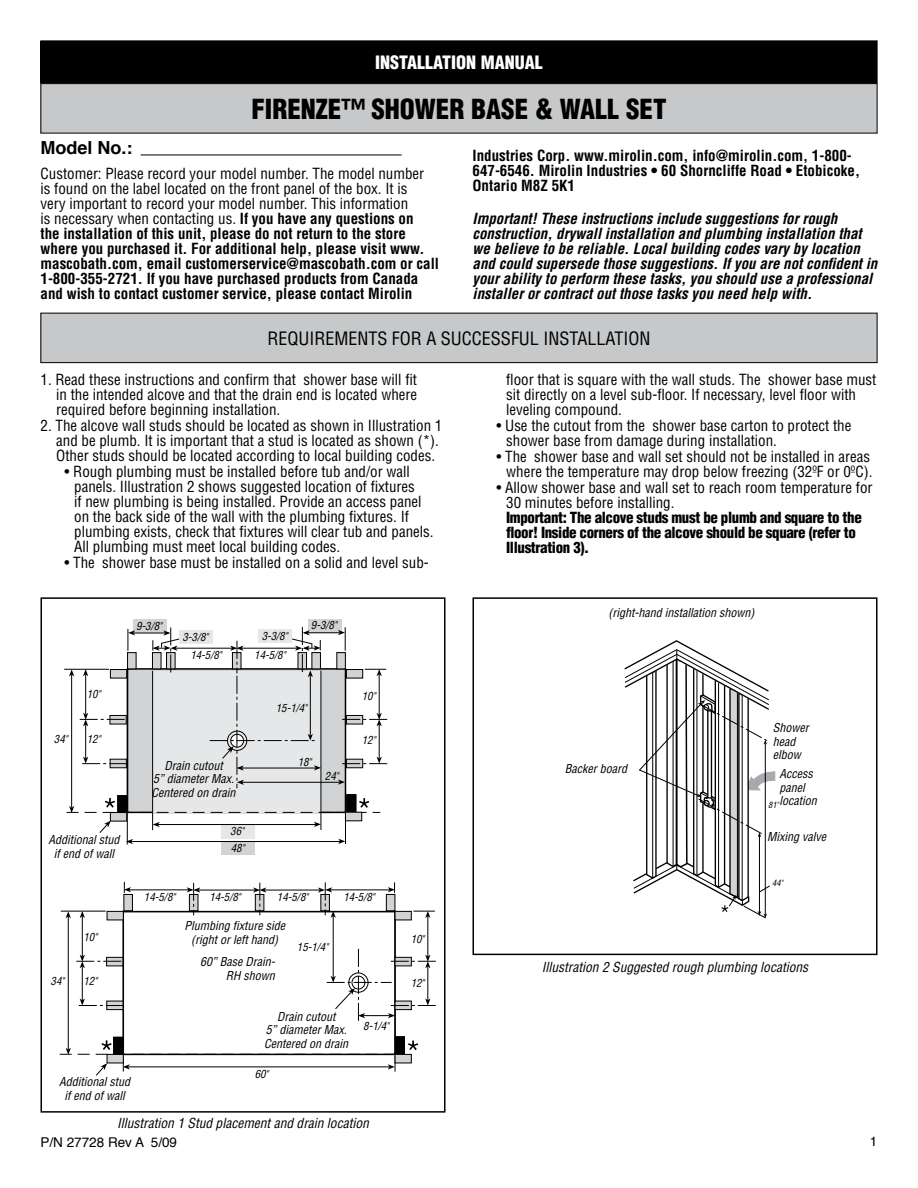
<style>
.page{position:relative;width:918px;height:1188px;background:#fff}
.page>*{position:absolute;margin:0;border:0;box-sizing:border-box;transform-origin:0 0}
.t1{font:900 condensed 27px "Helvetica";color:#000}
.t2{font:condensed 18px "Helvetica";color:#000}
.t3{font:900 condensed 18px "Helvetica";color:#fff}
.t4{font:700 18px "Helvetica";color:#000}
.t5{font:condensed 15px/15px "Helvetica";color:#000}
.t6{font:700 condensed 15px/15px "Helvetica";color:#000}
.t7{font:italic 700 condensed 15px/15px "Helvetica";color:#000}
.t8{font:900 condensed 15px/15px "Helvetica";letter-spacing:-.025em;color:#000}
.t9{font:italic condensed 13.5px "Helvetica";color:#000}
.t10{font:13.5px "Helvetica";color:#000}
.t11{font:italic condensed 12px/13.5px "Helvetica";color:#000;text-align:center}
.t12{font:italic condensed 10.95px "Helvetica";color:#000}
.t13{font:italic condensed 8.55px "Helvetica";color:#000}
.s1{font-weight:400}
</style>
<div class="page">
<svg style="left:123px;top:894px;width:273px;height:146px"></svg>
<div style="left:107px;top:911px;width:17px;height:9px;background:#d1d3d4;border:1px solid #000"></div>
<div style="left:395px;top:911px;width:17px;height:9px;background:#d1d3d4;border:1px solid #000"></div>
<div style="left:123px;top:894px;width:10px;height:17px;background:#d1d3d4;border:1px solid #000"></div>
<div style="left:386px;top:894px;width:9px;height:17px;background:#d1d3d4;border:1px solid #000"></div>
<svg style="left:66px;top:912px;width:5px;height:6px"></svg>
<hr style="left:68px;top:916px;width:1px;height:134px;background:#000">
<hr style="left:333px;top:916px;width:1px;height:62px;background:#000">
<hr style="left:199px;top:890px;width:56px;height:1px;background:#000">
<svg style="left:253px;top:883px;width:13px;height:32px"></svg>
<hr style="left:265px;top:890px;width:55px;height:1px;background:#000">
<hr style="left:61px;top:911px;width:45px;height:1px;background:#000">
<svg style="left:413px;top:911px;width:22px;height:7px"></svg>
<hr style="left:427px;top:916px;width:1px;height:40px;background:#000">
<div style="left:106px;top:1001px;width:17px;height:9px;background:#d1d3d4;border:1px solid #000"></div>
<svg style="left:80px;top:911px;width:5px;height:7px"></svg>
<hr style="left:82px;top:916px;width:1px;height:40px;background:#000">
<svg style="left:76px;top:955px;width:47px;height:13px"></svg>
<svg style="left:79px;top:999px;width:47px;height:7px"></svg>
<hr style="left:82px;top:966px;width:1px;height:34px;background:#000">
<svg style="left:318px;top:882px;width:18px;height:36px"></svg>
<svg style="left:388px;top:882px;width:7px;height:11px"></svg>
<hr style="left:327px;top:890px;width:63px;height:1px;background:#000">
<svg style="left:187px;top:883px;width:13px;height:32px"></svg>
<svg style="left:124px;top:882px;width:7px;height:11px"></svg>
<hr style="left:128px;top:889px;width:64px;height:1px;background:#000">
<div style="left:395px;top:1036px;width:10px;height:18px;background:#000;border:2px solid #000"></div>
<div style="left:113px;top:1037px;width:10px;height:18px;background:#000"></div>
<svg style="left:60px;top:1040px;width:358px;height:36px"></svg>
<svg style="left:327px;top:949px;width:109px;height:73px"></svg>
<div style="left:41px;top:313px;width:836px;height:50px;background:#c6c8ca"></div>
<div style="left:40px;top:313px;width:838px;height:50px;border:1px solid #000"></div>
<div style="left:41px;top:84px;width:836px;height:49px;background:#c6c8ca"></div>
<div style="left:40px;top:83px;width:838px;height:51px;border:1px solid #000"></div>
<div style="left:41px;top:41px;width:836px;height:42px;background:#000"></div>
<div style="left:40px;top:40px;width:838px;height:43px;border:1px solid #000"></div>
<svg style="left:624px;top:640px;width:152px;height:278px"></svg>
<div style="left:472px;top:597px;width:406px;height:358px;border:2px solid #000"></div>
<div style="left:308px;top:619px;width:34px;height:14px;background:#d1d3d4"></div>
<div style="left:133px;top:619px;width:34px;height:14px;background:#d1d3d4"></div>
<div style="left:222px;top:841px;width:33px;height:14px;background:#d1d3d4"></div>
<hr style="left:64px;top:669px;width:45px;height:1px;background:#000">
<svg style="left:67px;top:627px;width:321px;height:217px"></svg>
<div style="left:40px;top:597px;width:406px;height:516px;border:2px solid #000"></div>
<hr style="left:141px;top:155px;width:261px;height:1px;background:#000">
<p class="t3" style="left:375px;top:51px;width:169px">INSTALLATION MANUAL</p>
<h1 class="t1" style="left:251px;top:93px;width:417px">FIRENZE™ SHOWER BASE &amp; WALL SET</h1>
<p class="t4" style="left:40px;top:133px;width:93px">Model No.:</p>
<p class="t6" style="left:40px;top:166px;width:400px"><span class="s1">Customer: Please record your model number. The model number<br>is found on the label located on the front panel of the box. It is<br>very important to record your model number. This information<br>is necessary when contacting us.</span> If you have any questions on<br>the installation of this unit, please do not return to the store where you purchased it. For additional help, please visit www. mascobath.com, email customerservice@mascobath.com or call 1-800-355-2721. If you have purchased products from Canada and wish to contact customer service, please contact Mirolin</p>
<p class="t6" style="left:472px;top:148px;width:389px">Industries Corp. www.mirolin.com, info@mirolin.com, 1-800-<br>647-6546. Mirolin Industries • 60 Shorncliffe Road • Etobicoke,<br>Ontario M8Z 5K1</p>
<p class="t7" style="left:472px;top:210px;width:406px">Important! These instructions include suggestions for rough construction, drywall installation and plumbing installation that we believe to be reliable. Local building codes vary by location and could supersede those suggestions. If you are not confident in your ability to perform these tasks, you should use a professional installer or contract out those tasks you need help with.</p>
<p class="t2" style="left:267px;top:327px;width:385px">REQUIREMENTS FOR A SUCCESSFUL INSTALLATION</p>
<p class="t5" style="left:56px;top:372px;width:363px;text-align:justify;text-indent:-16px">1. Read these instructions and confirm that shower base will fit in the intended alcove and that the drain end is located where required before beginning installation.</p>
<p class="t5" style="left:56px;top:418px;width:388px;text-indent:-16px">2. The alcove wall studs should be located as shown in Illustration 1 and be plumb. It is important that a stud is located as shown (*).<br>Other studs should be located according to local building codes.</p>
<p class="t5" style="left:74px;top:464px;width:361px;text-indent:-10px">• Rough plumbing must be installed before tub and/or wall panels. Illustration 2 shows suggested location of fixtures<br>if new plumbing is being installed. Provide an access panel on the back side of the wall with the plumbing fixtures. If plumbing exists, check that fixtures will clear tub and panels.<br>All plumbing must meet local building codes.</p>
<p class="t5" style="left:64px;top:555px;width:366px">• The shower base must be installed on a solid and level sub-</p>
<p class="t12" style="left:138px;top:619px;width:25px">3-3/8</p>
<p class="t12" style="left:311px;top:619px;width:27px">9-3/8"</p>
<p class="t12" style="left:312px;top:619px;width:25px">3-3/8</p>
<p class="t12" style="left:136px;top:619px;width:27px">9-3/8"</p>
<p class="t12" style="left:184px;top:630px;width:25px">3-3/8</p>
<p class="t12" style="left:262px;top:629px;width:27px">3-3/8"</p>
<p class="t12" style="left:182px;top:630px;width:27px">3-3/8"</p>
<p class="t12" style="left:190px;top:648px;width:33px">14-5/8"</p>
<p class="t12" style="left:254px;top:648px;width:33px">14-5/8"</p>
<p class="t5" style="left:506px;top:372px;width:372px">floor that is square with the wall studs. The shower base must sit directly on a level sub-floor. If necessary, level floor with leveling compound.</p>
<p class="t5" style="left:506px;top:418px;width:347px;text-indent:-10px">• Use the cutout from the shower base carton to protect the shower base from damage during installation.</p>
<p class="t5" style="left:496px;top:449px;width:378px;text-align:right">• The shower base and wall set should not be installed in areas where the temperature may drop below freezing (32ºF or 0ºC).</p>
<p class="t5" style="left:506px;top:480px;width:368px;text-indent:-10px">• Allow shower base and wall set to reach room temperature for<br>30 minutes before installing.</p>
<p class="t8" style="left:506px;top:510px;width:357px">Important: The alcove studs must be plumb and square to the floor! Inside corners of the alcove should be square (refer to<br>Illustration 3).</p>
<p class="t11" style="left:609px;top:606px;width:147px">(right-hand installation shown)</p>
<p class="t12" style="left:54px;top:732px;width:15px">34"</p>
<p class="t12" style="left:87px;top:688px;width:15px">10"</p>
<p class="t12" style="left:87px;top:732px;width:15px">12"</p>
<p class="t11" style="left:49px;top:833px;width:72px">Additional stud if end of wall</p>
<p class="t12" style="left:51px;top:974px;width:15px">34"</p>
<p class="t12" style="left:83px;top:930px;width:15px">10"</p>
<p class="t12" style="left:83px;top:974px;width:15px">12"</p>
<p class="t11" style="left:59px;top:1075px;width:72px">Additional stud if end of wall</p>
<p class="t12" style="left:276px;top:701px;width:33px">15-1/4"</p>
<p class="t12" style="left:362px;top:689px;width:15px">10"</p>
<p class="t12" style="left:362px;top:734px;width:15px">12"</p>
<p class="t12" style="left:298px;top:755px;width:15px">18"</p>
<p class="t11" style="left:152px;top:758px;width:85px">Drain cutout<br>5” diameter Max.<br>Centered on drain</p>
<p class="t11" style="left:565px;top:762px;width:64px">Backer board</p>
<p class="t12" style="left:325px;top:769px;width:15px">24"</p>
<p class="t12" style="left:230px;top:824px;width:15px">36"</p>
<p class="t12" style="left:231px;top:841px;width:15px">48"</p>
<p class="t12" style="left:144px;top:891px;width:33px">14-5/8"</p>
<p class="t12" style="left:209px;top:891px;width:33px">14-5/8"</p>
<p class="t12" style="left:277px;top:891px;width:33px">14-5/8"</p>
<p class="t12" style="left:343px;top:891px;width:33px">14-5/8"</p>
<p class="t11" style="left:773px;top:721px;width:37px;text-align:left">Shower head elbow</p>
<p class="t11" style="left:780px;top:767px;width:39px;text-align:left">Access panel location</p>
<p class="t13" style="left:768px;top:799px;width:12px">81"</p>
<p class="t11" style="left:767px;top:830px;width:60px">Mixing valve</p>
<p class="t13" style="left:772px;top:877px;width:12px">44"</p>
<p class="t11" style="left:184px;top:919px;width:102px">Plumbing fixture side (right or left hand)</p>
<p class="t11" style="left:200px;top:955px;width:77px;text-align:right">60” Base Drain-<br>RH shown</p>
<p class="t12" style="left:297px;top:941px;width:33px">15-1/4"</p>
<p class="t11" style="left:264px;top:1009px;width:85px">Drain cutout<br>5” diameter Max.<br>Centered on drain</p>
<p class="t12" style="left:255px;top:1067px;width:15px">60"</p>
<p class="t12" style="left:363px;top:1019px;width:27px">8-1/4"</p>
<p class="t12" style="left:411px;top:932px;width:15px">10"</p>
<p class="t12" style="left:411px;top:976px;width:15px">12"</p>
<p class="t9" style="left:542px;top:958px;width:268px">Illustration 2 Suggested rough plumbing locations</p>
<p class="t9" style="left:117px;top:1115px;width:253px">Illustration 1 Stud placement and drain location</p>
<p class="t10" style="left:40px;top:1132px;width:138px">P/N 27728 Rev A 5/09</p>
<p class="t10" style="left:870px;top:1131px;width:9px">1</p>
</div>
